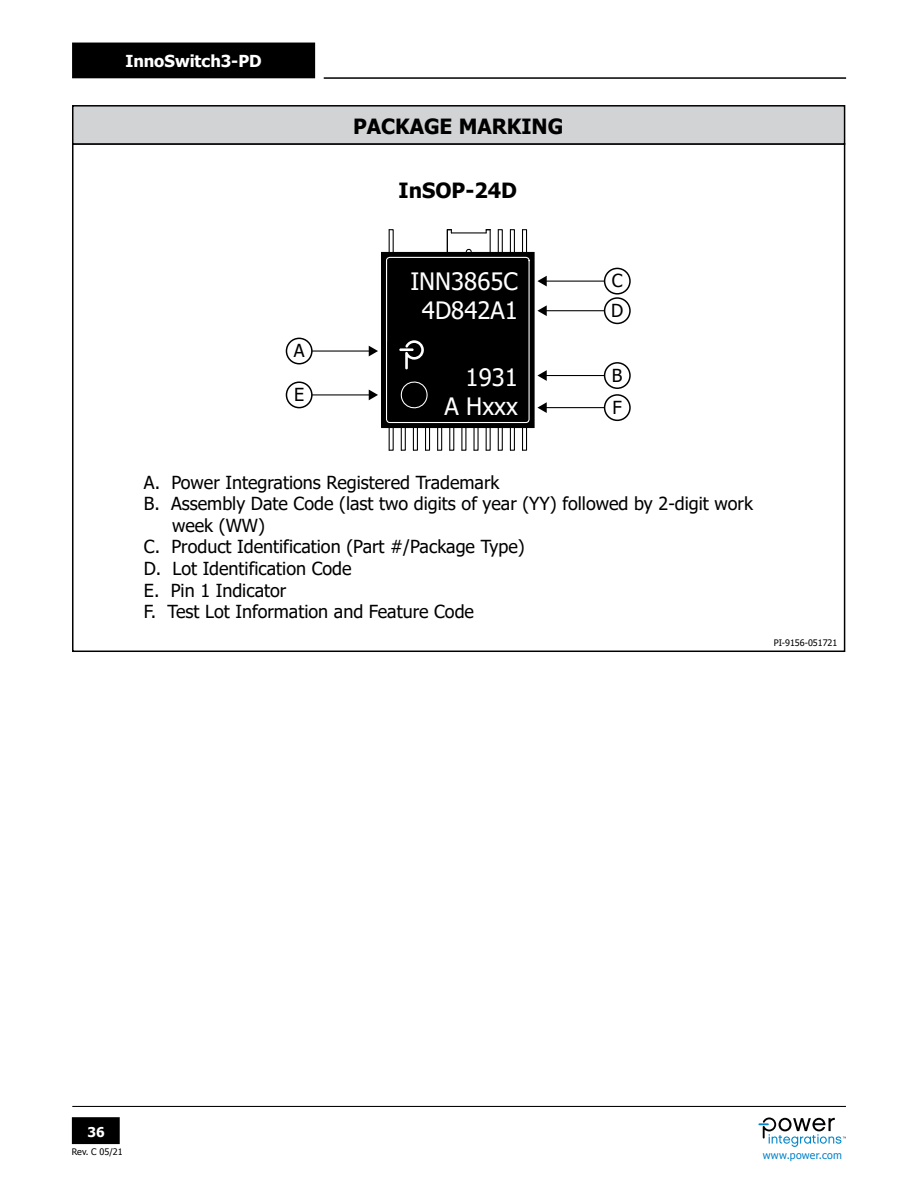
<style>
.page{position:relative;width:918px;height:1188px;background:#fff}
.page>*{position:absolute;margin:0;border:0;box-sizing:border-box;transform-origin:0 0}
.t1{font:24px/28.8px "Tahoma";color:#fff;text-align:center}
.t2{font:700 21px "Tahoma";color:#000}
.t3{font:18px/29.7px "Tahoma";color:#000}
.t4{font:700 16.5px "Tahoma";letter-spacing:-.005em;color:#fff}
.t5{font:700 13.5px "Tahoma";color:#fff}
.t6{font:10.5px "Tahoma";letter-spacing:.03em;color:#0081c9}
.t7{font:9px "Tahoma";color:#000}
</style>
<div class="page">
<hr style="left:72px;top:1106px;width:774px;height:1px;background:#000">
<hr style="left:324px;top:77px;width:522px;height:2px;background:#000">
<div style="left:73px;top:1118px;width:46px;height:25px;background:#000"></div>
<div style="left:72px;top:1117px;width:48px;height:27px;border:2px solid #000"></div>
<div style="left:73px;top:43px;width:241px;height:35px;background:#000"></div>
<svg style="left:758px;top:1118px;width:88px;height:29px"></svg>
<div style="left:73px;top:106px;width:772px;height:38px;background:#d1d3d4"></div>
<div style="left:72px;top:105px;width:773px;height:40px;border:1px solid #000"></div>
<div style="left:286px;top:338px;width:27px;height:26px;border:1px solid #000;border-radius:50%"></div>
<div style="left:604px;top:362px;width:27px;height:27px;border:1px solid #000;border-radius:50%"></div>
<div style="left:604px;top:268px;width:27px;height:27px;border:1px solid #000;border-radius:50%"></div>
<div style="left:604px;top:297px;width:27px;height:27px;border:1px solid #000;border-radius:50%"></div>
<div style="left:286px;top:381px;width:27px;height:27px;border:1px solid #000;border-radius:50%"></div>
<div style="left:382px;top:253px;width:152px;height:174px;background:#000"></div>
<div style="left:381px;top:252px;width:154px;height:176px;border:1px solid #000"></div>
<hr style="left:451px;top:232px;width:35px;height:1px;background:#000">
<svg style="left:388px;top:426px;width:6px;height:25px"></svg>
<svg style="left:400px;top:426px;width:6px;height:25px"></svg>
<svg style="left:412px;top:426px;width:6px;height:25px"></svg>
<svg style="left:424px;top:426px;width:7px;height:25px"></svg>
<svg style="left:437px;top:426px;width:6px;height:25px"></svg>
<svg style="left:449px;top:426px;width:6px;height:25px"></svg>
<svg style="left:461px;top:426px;width:6px;height:25px"></svg>
<svg style="left:473px;top:426px;width:6px;height:25px"></svg>
<svg style="left:485px;top:426px;width:6px;height:25px"></svg>
<svg style="left:497px;top:426px;width:6px;height:25px"></svg>
<svg style="left:509px;top:426px;width:6px;height:25px"></svg>
<svg style="left:521px;top:426px;width:7px;height:25px"></svg>
<svg style="left:388px;top:229px;width:6px;height:25px"></svg>
<svg style="left:485px;top:229px;width:6px;height:24px"></svg>
<svg style="left:497px;top:229px;width:6px;height:25px"></svg>
<svg style="left:509px;top:229px;width:6px;height:25px"></svg>
<svg style="left:521px;top:229px;width:7px;height:25px"></svg>
<svg style="left:446px;top:229px;width:6px;height:25px"></svg>
<svg style="left:465px;top:248px;width:7px;height:6px"></svg>
<div style="left:386px;top:257px;width:144px;height:166px;border:1px solid #fff;border-radius:3px"></div>
<svg style="left:400px;top:381px;width:28px;height:28px"></svg>
<hr style="left:312px;top:351px;width:58px;height:1px;background:#000">
<svg style="left:369px;top:346px;width:9px;height:10px"></svg>
<hr style="left:545px;top:375px;width:60px;height:1px;background:#000">
<svg style="left:537px;top:370px;width:10px;height:11px"></svg>
<hr style="left:545px;top:281px;width:60px;height:1px;background:#000">
<svg style="left:537px;top:276px;width:10px;height:10px"></svg>
<hr style="left:545px;top:310px;width:60px;height:1px;background:#000">
<svg style="left:537px;top:305px;width:10px;height:11px"></svg>
<hr style="left:312px;top:394px;width:58px;height:1px;background:#000">
<svg style="left:369px;top:390px;width:9px;height:10px"></svg>
<hr style="left:545px;top:407px;width:60px;height:1px;background:#000">
<svg style="left:537px;top:402px;width:10px;height:11px"></svg>
<div style="left:604px;top:394px;width:27px;height:27px;border:1px solid #000;border-radius:50%"></div>
<hr style="left:399px;top:348px;width:15px;height:3px;background:#fff">
<svg style="left:405px;top:340px;width:19px;height:29px"></svg>
<p class="t4" style="left:126px;top:49px;width:137px">InnoSwitch3-PD</p>
<p class="t2" style="left:353px;top:111px;width:212px">PACKAGE MARKING</p>
<p class="t2" style="left:399px;top:176px;width:120px">InSOP-24D</p>
<p class="t3" style="left:294px;top:337px;width:12px">A</p>
<p class="t3" style="left:294px;top:381px;width:12px">E</p>
<h1 class="t1" style="left:410px;top:269px;width:109px">INN3865C<br>4D842A1</h1>
<h1 class="t1" style="left:444px;top:364px;width:75px;text-align:right">1931<br>A Hxxx</h1>
<p class="t3" style="left:611px;top:267px;width:14px">C<br>D</p>
<p class="t3" style="left:612px;top:361px;width:12px">B</p>
<p class="t3" style="left:613px;top:394px;width:11px">F</p>
<p class="t3" style="left:144px;top:468px;width:357px">A. Power Integrations Registered Trademark</p>
<p class="t3" style="left:144px;top:490px;width:611px">B. Assembly Date Code (last two digits of year (YY) followed by 2-digit work</p>
<p class="t3" style="left:172px;top:511px;width:94px">week (WW)</p>
<p class="t3" style="left:144px;top:533px;width:382px">C. Product Identification (Part #/Package Type)</p>
<p class="t3" style="left:144px;top:555px;width:209px">D. Lot Identification Code</p>
<p class="t3" style="left:144px;top:576px;width:144px">E. Pin 1 Indicator</p>
<p class="t3" style="left:144px;top:598px;width:332px">F. Test Lot Information and Feature Code</p>
<p class="t7" style="left:774px;top:637px;width:65px">PI-9156-051721</p>
<p class="t5" style="left:87px;top:1123px;width:19px">36</p>
<p class="t7" style="left:72px;top:1146px;width:52px">Rev. C 05/21</p>
<p class="t6" style="left:763px;top:1148px;width:81px">www.power.com</p>
</div>
